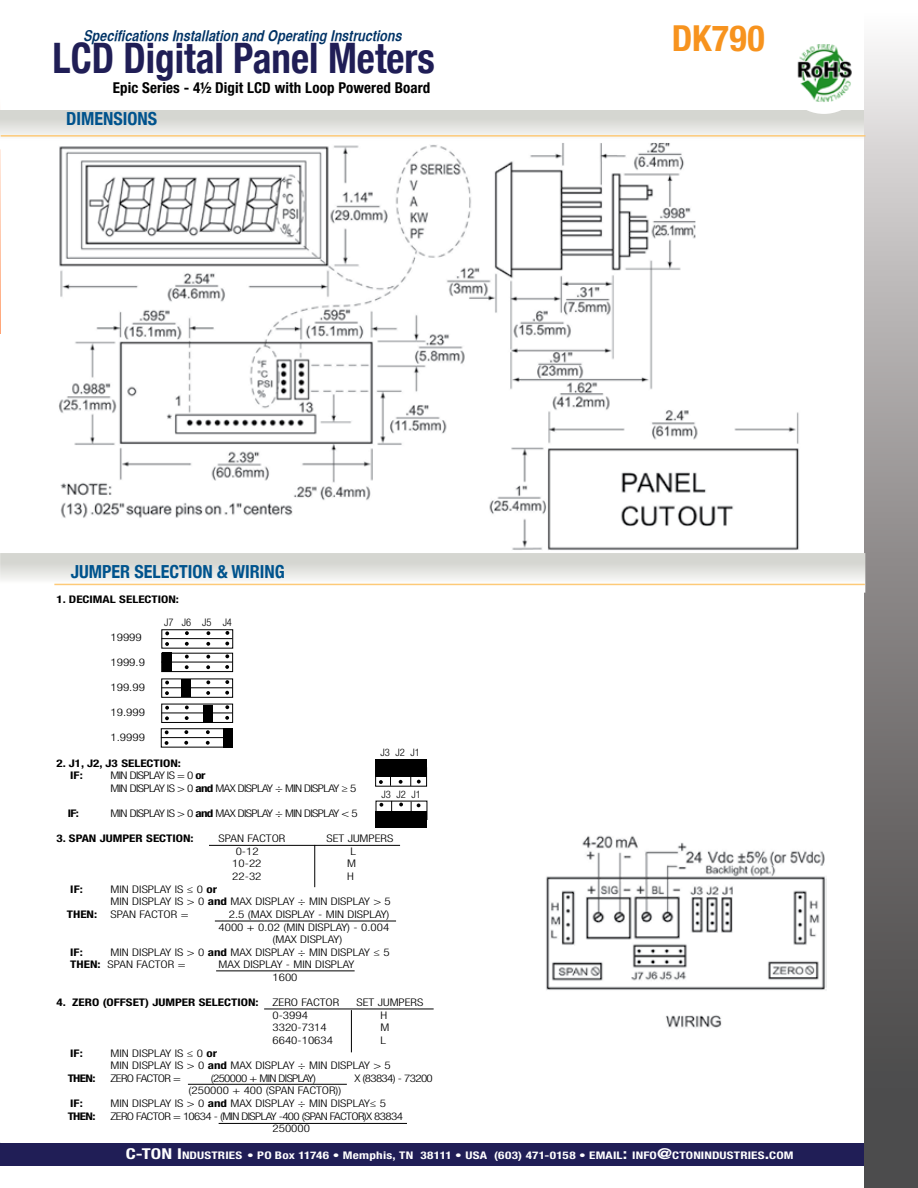
<style>
.page{position:relative;width:918px;height:1188px;background:#fff}
.page>*{position:absolute;margin:0;border:0;box-sizing:border-box;transform-origin:0 0}
.t1{font:700 condensed 42px "Helvetica Neue";color:#201e56;scale:.93 1}
.t2{font:700 condensed 36px "Helvetica Neue LT Pro";color:#f7931e}
.t3{font:700 condensed 18px "Helvetica Neue";color:#00538d}
.t4{font:italic 15px "Helvetica CY Bold";letter-spacing:.005em;color:#036}
.t5{font:700 condensed 15px "Helvetica Neue LT Pro";letter-spacing:.005em;color:#000}
.t6{font:300 condensed 10.5px/12.6px "Helvetica Neue LT Std";color:#000;scale:1.24 1}
.t7{font:300 condensed 10.5px/12.6px "Helvetica Neue LT Std";letter-spacing:-.05em;color:#000;scale:1.24 1}
.t8{font:700 condensed 10.5px/12.6px "Helvetica Neue LT Pro";color:#000;scale:1.24 1}
.t9{font:700 condensed 10.5px "Helvetica Neue LT Pro";letter-spacing:.02em;color:#fff;scale:1.25 1}
.t10{font:300 condensed 10.5px "Helvetica Neue LT Std";color:#000}
.t11{font:300 condensed 10.35px "Helvetica Neue LT Std";color:#000}
.s1{font-family:"Helvetica Neue LT Pro";font-weight:700}
.s2{font-size:15px}
.s3{font-style:inherit}
</style>
<div class="page">
<img style="left:0;top:149px;width:1px;height:185px">
<div style="left:1px;top:1143px;width:917px;height:22px;background:#201e56"></div>
<img style="left:797px;top:44px;width:55px;height:58px">
<img style="left:864px;top:46px;width:54px;height:1142px">
<hr style="left:1px;top:135px;width:865px;height:2px;background:#fdca78">
<img style="left:512px;top:412px;width:287px;height:138px">
<img style="left:59px;top:143px;width:636px;height:379px">
<img style="left:546px;top:835px;width:281px;height:193px">
<hr style="left:209px;top:845px;width:191px;height:1px;background:#000">
<hr style="left:314px;top:845px;width:1px;height:42px;background:#000">
<hr style="left:215px;top:921px;width:181px;height:1px;background:#000">
<hr style="left:216px;top:970px;width:139px;height:1px;background:#000">
<hr style="left:264px;top:1009px;width:170px;height:1px;background:#000">
<hr style="left:351px;top:1010px;width:1px;height:42px;background:#000">
<hr style="left:188px;top:1084px;width:159px;height:1px;background:#000">
<hr style="left:219px;top:1123px;width:188px;height:1px;background:#000">
<div style="left:375px;top:767px;width:52px;height:20px;border:1px solid #000"></div>
<svg style="left:379px;top:780px;width:4px;height:4px"></svg>
<svg style="left:399px;top:780px;width:4px;height:4px"></svg>
<svg style="left:417px;top:780px;width:4px;height:4px"></svg>
<div style="left:375px;top:759px;width:52px;height:17px;background:#000"></div>
<svg style="left:379px;top:803px;width:4px;height:4px"></svg>
<svg style="left:399px;top:803px;width:4px;height:3px"></svg>
<div style="left:375px;top:811px;width:52px;height:17px;background:#000"></div>
<svg style="left:411px;top:802px;width:10px;height:9px"></svg>
<svg style="left:165px;top:631px;width:4px;height:4px"></svg>
<svg style="left:165px;top:642px;width:4px;height:4px"></svg>
<svg style="left:185px;top:631px;width:4px;height:4px"></svg>
<svg style="left:185px;top:642px;width:4px;height:4px"></svg>
<svg style="left:206px;top:631px;width:4px;height:4px"></svg>
<svg style="left:206px;top:642px;width:4px;height:4px"></svg>
<hr style="left:161px;top:638px;width:71px;height:1px;background:#000">
<svg style="left:225px;top:631px;width:4px;height:4px"></svg>
<svg style="left:225px;top:642px;width:4px;height:3px"></svg>
<div style="left:161px;top:653px;width:72px;height:19px;border:1px solid #000"></div>
<svg style="left:185px;top:655px;width:4px;height:4px"></svg>
<svg style="left:185px;top:665px;width:4px;height:4px"></svg>
<svg style="left:206px;top:655px;width:4px;height:4px"></svg>
<svg style="left:206px;top:665px;width:4px;height:4px"></svg>
<hr style="left:161px;top:662px;width:71px;height:1px;background:#000">
<svg style="left:225px;top:654px;width:4px;height:4px"></svg>
<svg style="left:225px;top:665px;width:4px;height:4px"></svg>
<div style="left:161px;top:679px;width:72px;height:19px;border:1px solid #000"></div>
<svg style="left:165px;top:681px;width:4px;height:3px"></svg>
<svg style="left:165px;top:691px;width:4px;height:4px"></svg>
<svg style="left:206px;top:680px;width:4px;height:4px"></svg>
<svg style="left:206px;top:691px;width:4px;height:4px"></svg>
<hr style="left:161px;top:687px;width:71px;height:1px;background:#000">
<svg style="left:225px;top:680px;width:4px;height:4px"></svg>
<svg style="left:225px;top:691px;width:4px;height:4px"></svg>
<div style="left:161px;top:704px;width:72px;height:19px;border:1px solid #000"></div>
<svg style="left:165px;top:706px;width:4px;height:4px"></svg>
<svg style="left:165px;top:716px;width:4px;height:4px"></svg>
<svg style="left:185px;top:706px;width:4px;height:3px"></svg>
<svg style="left:185px;top:716px;width:4px;height:4px"></svg>
<hr style="left:161px;top:713px;width:71px;height:1px;background:#000">
<svg style="left:225px;top:705px;width:4px;height:4px"></svg>
<svg style="left:225px;top:716px;width:4px;height:4px"></svg>
<div style="left:161px;top:728px;width:72px;height:20px;border:1px solid #000"></div>
<svg style="left:165px;top:730px;width:4px;height:4px"></svg>
<svg style="left:165px;top:741px;width:3px;height:4px"></svg>
<svg style="left:184px;top:730px;width:4px;height:4px"></svg>
<svg style="left:184px;top:741px;width:4px;height:4px"></svg>
<svg style="left:206px;top:730px;width:4px;height:4px"></svg>
<svg style="left:206px;top:741px;width:4px;height:4px"></svg>
<hr style="left:161px;top:737px;width:71px;height:1px;background:#000">
<div style="left:162px;top:653px;width:10px;height:19px;background:#000"></div>
<div style="left:181px;top:679px;width:10px;height:18px;background:#000"></div>
<div style="left:203px;top:705px;width:10px;height:18px;background:#000"></div>
<div style="left:223px;top:728px;width:10px;height:20px;background:#000"></div>
<hr style="left:54px;top:584px;width:811px;height:1px;background:#fdca78">
<h3 class="t4" style="left:85px;top:26px;width:320px">Specifications Installation and Operating Instructions</h3>
<h3 class="t5" style="left:113px;top:82px;width:319px">Epic Series - 4½ Digit LCD with Loop Powered Board</h3>
<h3 class="t3" style="left:66px;top:104px;width:92px">DIMENSIONS</h3>
<h1 class="t1" style="left:53px;top:23px;width:413px">LCD Digital Panel Meters</h1>
<h3 class="t3" style="left:71px;top:557px;width:215px">JUMPER SELECTION &amp; WIRING</h3>
<p class="t8" style="left:57px;top:594px;width:100px">1. DECIMAL SELECTION:</p>
<p class="t6" style="left:111px;top:631px;width:27px">19999</p>
<p class="t6" style="left:111px;top:657px;width:29px">1999.9</p>
<p class="t6" style="left:111px;top:682px;width:29px">199.99</p>
<p class="t6" style="left:111px;top:707px;width:29px">19.999</p>
<p class="t6" style="left:111px;top:732px;width:29px">1.9999</p>
<p class="t8" style="left:70px;top:757px;width:91px;text-indent:-14px">2. J1, J2, J3 SELECTION:<br>IF:</p>
<p class="t10" style="left:164px;top:618px;width:69px">J7 J6 J5 J4</p>
<p class="t7" style="left:111px;top:770px;width:200px">MIN DISPLAY IS = 0 <span class="s1">or<br></span>MIN DISPLAY IS &gt; 0 <span class="s1">and</span> MAX DISPLAY ÷ MIN DISPLAY ≥ 5</p>
<p class="t11" style="left:380px;top:749px;width:41px">J3 J2 J1</p>
<p class="t11" style="left:382px;top:791px;width:41px">J3 J2 J1</p>
<p class="t8" style="left:68px;top:808px;width:11px">IF:</p>
<p class="t7" style="left:111px;top:808px;width:201px">MIN DISPLAY IS &gt; 0 <span class="s1">and</span> MAX DISPLAY ÷ MIN DISPLAY &lt; 5</p>
<p class="t8" style="left:57px;top:833px;width:112px">3. SPAN JUMPER SECTION:</p>
<p class="t6" style="left:219px;top:833px;width:55px">SPAN FACTOR</p>
<p class="t6" style="left:327px;top:833px;width:55px">SET JUMPERS</p>
<p class="t6" style="left:236px;top:846px;width:20px">0-12</p>
<p class="t6" style="left:351px;top:846px;width:6px">L</p>
<p class="t6" style="left:232px;top:858px;width:25px">10-22</p>
<p class="t6" style="left:347px;top:858px;width:9px">M</p>
<p class="t6" style="left:232px;top:871px;width:25px">22-32</p>
<p class="t6" style="left:347px;top:871px;width:7px">H</p>
<p class="t8" style="left:70px;top:884px;width:12px">IF:</p>
<p class="t6" style="left:111px;top:884px;width:228px">MIN DISPLAY IS ≤ 0 <span class="s1">or<br></span>MIN DISPLAY IS &gt; 0 <span class="s1">and</span> MAX DISPLAY ÷ MIN DISPLAY &gt; 5</p>
<p class="t8" style="left:67px;top:909px;width:26px">THEN:</p>
<p class="t6" style="left:111px;top:909px;width:64px">SPAN FACTOR =</p>
<p class="t6" style="left:229px;top:909px;width:131px">2.5 (MAX DISPLAY - MIN DISPLAY)</p>
<p class="t6" style="left:219px;top:921px;width:139px">4000 + 0.02 (MIN DISPLAY) - 0.004</p>
<p class="t6" style="left:273px;top:934px;width:58px">(MAX DISPLAY)</p>
<p class="t8" style="left:70px;top:947px;width:12px">IF:</p>
<p class="t6" style="left:70px;top:947px;width:259px;text-indent:40px">MIN DISPLAY IS &gt; 0 <span class="s1">and</span> MAX DISPLAY ÷ MIN DISPLAY ≤ 5<br><span class="s1">THEN:</span> SPAN FACTOR =</p>
<p class="t6" style="left:219px;top:959px;width:111px;text-align:center">MAX DISPLAY - MIN DISPLAY<br>1600</p>
<p class="t8" style="left:57px;top:997px;width:164px">4. ZERO (OFFSET) JUMPER SELECTION:</p>
<p class="t6" style="left:273px;top:997px;width:55px">ZERO FACTOR</p>
<p class="t6" style="left:357px;top:997px;width:55px">SET JUMPERS</p>
<p class="t6" style="left:273px;top:1010px;width:30px">0-3994</p>
<p class="t6" style="left:381px;top:1010px;width:7px">H</p>
<p class="t6" style="left:273px;top:1022px;width:45px">3320-7314</p>
<p class="t6" style="left:381px;top:1022px;width:9px">M</p>
<p class="t6" style="left:273px;top:1035px;width:50px">6640-10634</p>
<p class="t6" style="left:381px;top:1035px;width:6px">L</p>
<p class="t8" style="left:70px;top:1047px;width:12px">IF:</p>
<p class="t6" style="left:111px;top:1047px;width:228px">MIN DISPLAY IS ≤ 0 <span class="s1">or<br></span>MIN DISPLAY IS &gt; 0 <span class="s1">and</span> MAX DISPLAY ÷ MIN DISPLAY &gt; 5</p>
<p class="t8" style="left:68px;top:1073px;width:24px">THEN:</p>
<p class="t6" style="left:111px;top:1073px;width:58px">ZERO FACTOR =</p>
<p class="t7" style="left:211px;top:1073px;width:86px">(250000 + MIN DISPLAY)</p>
<p class="t6" style="left:354px;top:1073px;width:65px">X (83834) - 73200</p>
<p class="t6" style="left:189px;top:1085px;width:125px">(250000 + 400 (SPAN FACTOR))</p>
<p class="t8" style="left:70px;top:1098px;width:12px">IF:</p>
<p class="t6" style="left:111px;top:1098px;width:224px">MIN DISPLAY IS &gt; 0 <span class="s1">and</span> MAX DISPLAY ÷ MIN DISPLAY≤ 5</p>
<p class="t8" style="left:68px;top:1110px;width:24px">THEN:</p>
<p class="t7" style="left:273px;top:1110px;width:107px;text-indent:-162px">ZERO FACTOR = 10634 - (MIN DISPLAY -400 (SPAN FACTOR)X 83834<br>250000</p>
<h2 class="t2" style="left:672px;top:24px;width:94px">DK790</h2>
<p class="t9" style="left:126px;top:1151px;width:536px"><span class="s2">C-TON I</span><span class="s3">NDUSTRIES</span> • PO Box 11746 • Memphis, TN 38111 • USA (603) 471-0158 • <span class="s3">EMAIL</span><span class="s2">:</span> <span class="s3">INFO</span><span class="s2">@</span><span class="s3">CTONINDUSTRIES</span><span class="s2">.</span><span class="s3">COM</span></p>
</div>
